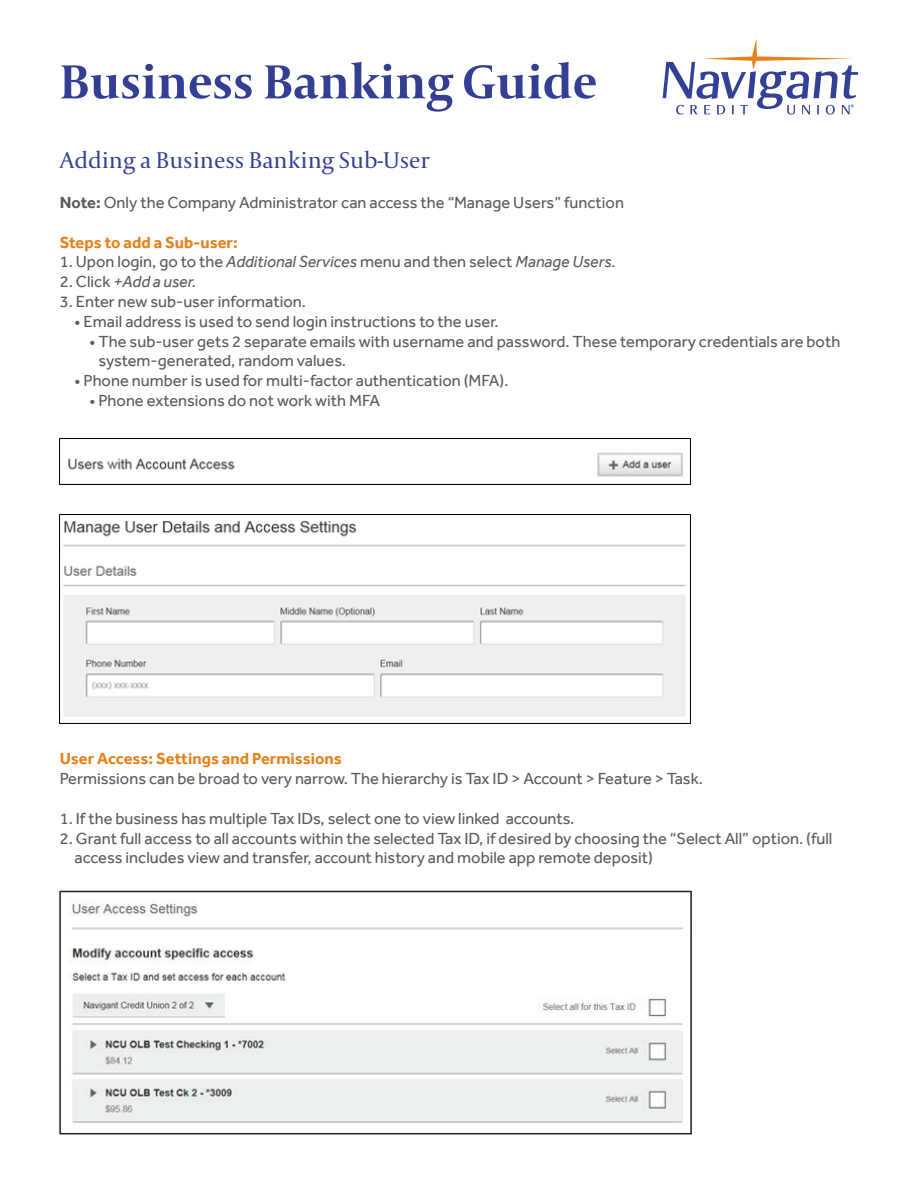
<style>
.page{position:relative;width:918px;height:1188px;background:#fff}
.page>*{position:absolute;margin:0;border:0;box-sizing:border-box;transform-origin:0 0}
.t1{font:700 50.1px "Capitolium 2";color:#343f94}
.t2{font:24px "Capitolium 2";color:#343f94}
.t3{font:16.5px/19.8px "Effra";color:#5b5b5b}
.t4{font:700 16.5px "Effra";color:#e6811b}
.t5{font:italic 16.5px "Effra";color:#5b5b5b}
.s1{font-weight:700}
.s2{font-style:italic}
.s3{font-style:normal}
</style>
<div class="page">
<svg style="left:663px;top:39px;width:195px;height:76px"></svg>
<img style="left:60px;top:439px;width:630px;height:46px">
<img style="left:60px;top:515px;width:630px;height:208px">
<img style="left:61px;top:892px;width:629px;height:241px">
<h1 class="t1" style="left:60px;top:48px;width:539px">Business Banking Guide</h1>
<h2 class="t2" style="left:60px;top:145px;width:372px">Adding a Business Banking Sub-User</h2>
<p class="t3" style="left:60px;top:192px;width:566px"><span class="s1">Note:</span> Only the Company Administrator can access the “Manage Users” function</p>
<p class="t4" style="left:60px;top:232px;width:180px">Steps to add a Sub-user:</p>
<p class="t3" style="left:60px;top:252px;width:558px">1. Upon login, go to the <span class="s2">Additional Services</span> menu and then select <span class="s2">Manage Users.</span></p>
<p class="t5" style="left:60px;top:272px;width:138px"><span class="s3">2. Click</span> +Add a user.</p>
<p class="t3" style="left:60px;top:291px;width:248px">3. Enter new sub-user information.</p>
<p class="t3" style="left:75px;top:311px;width:426px">• Email address is used to send login instructions to the user.</p>
<p class="t3" style="left:99px;top:331px;width:743px;text-indent:-9px">• The sub-user gets 2 separate emails with username and password. These temporary credentials are both system-generated, random values.</p>
<p class="t3" style="left:75px;top:371px;width:435px">• Phone number is used for multi-factor authentication (MFA).</p>
<p class="t3" style="left:90px;top:390px;width:292px">• Phone extensions do not work with MFA</p>
<p class="t4" style="left:60px;top:749px;width:283px">User Access: Settings and Permissions</p>
<p class="t3" style="left:60px;top:769px;width:645px">Permissions can be broad to very narrow. The hierarchy is Tax ID &gt; Account &gt; Feature &gt; Task.</p>
<p class="t3" style="left:60px;top:808px;width:516px">1. If the business has multiple Tax IDs, select one to view linked accounts.</p>
<p class="t3" style="left:75px;top:828px;width:759px;text-indent:-15px">2. Grant full access to all accounts within the selected Tax ID, if desired by choosing the “Select All” option. (full access includes view and transfer, account history and mobile app remote deposit)</p>
</div>
